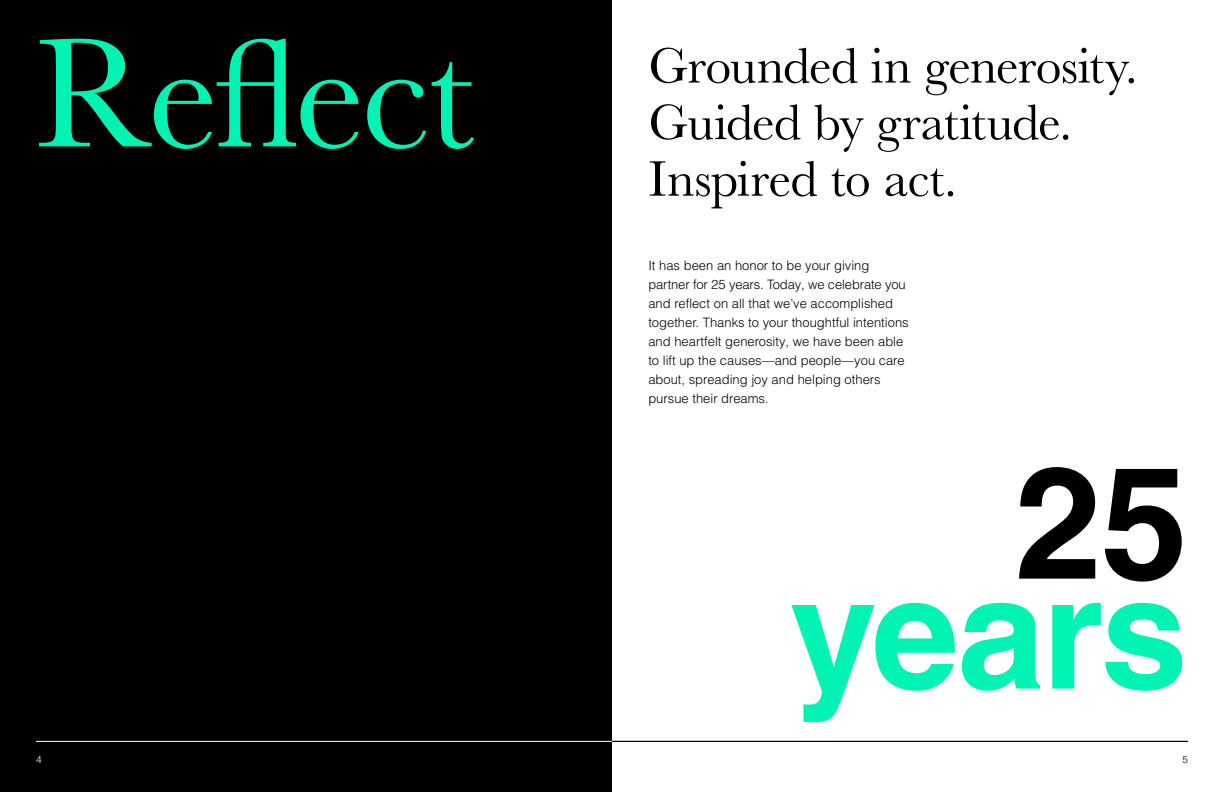
<style>
.page{position:relative;width:1224px;height:792px;background:#fff}
.page>*{position:absolute;margin:0;border:0;box-sizing:border-box;transform-origin:0 0}
.t1{font:160.4px "Baskerville";letter-spacing:-.02em;color:#00f3b3}
.t2{font:700 157.1px "Helvetica LT Pro";letter-spacing:-.015em;color:#00f3b3}
.t3{font:700 157.1px "Helvetica LT Pro";color:#000}
.t4{font:51.8px/56.6px "Baskerville";letter-spacing:-.015em;color:#000}
.t5{font:300 13px/19px "Helvetica LT Pro";color:#000}
.t6{font:300 10px "Helvetica LT Pro";color:#fff}
.t7{font:300 10px "Helvetica LT Pro";color:#000}
</style>
<div class="page">
<hr style="left:612px;top:741px;width:576px;height:1px;background:#000">
<div style="left:0;top:0;width:612px;height:792px;background:#000"></div>
<hr style="left:36px;top:741px;width:576px;height:1px;background:#fff">
<h1 class="t1" style="left:35px;top:-8px;width:441px">Reflect</h1>
<h3 class="t4" style="left:648px;top:38px;width:491px">Grounded in generosity.<br>Guided by gratitude.<br>Inspired to act.</h3>
<p class="t5" style="left:648px;top:256px;width:262px">It has been an honor to be your giving partner for 25 years. Today, we celebrate you and reflect on all that we’ve accomplished together. Thanks to your thoughtful intentions and heartfelt generosity, we have been able to lift up the causes—and people—you care about, spreading joy and helping others pursue their dreams.</p>
<h2 class="t3" style="left:1015px;top:427px;width:174px">25</h2>
<h2 class="t2" style="left:790px;top:537px;width:400px">years</h2>
<p class="t6" style="left:36px;top:754px;width:7px">4</p>
<p class="t7" style="left:1182px;top:754px;width:7px">5</p>
</div>
